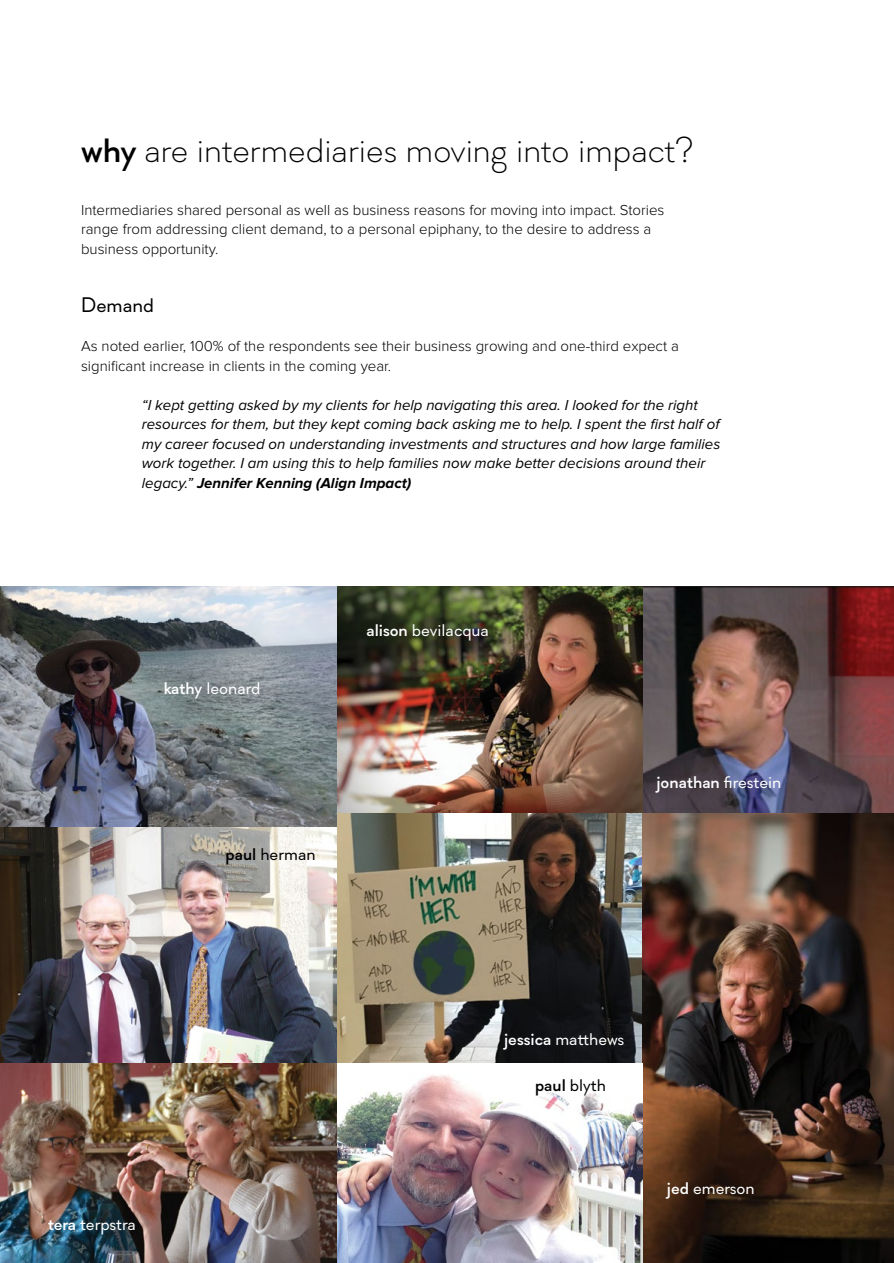
<style>
.page{position:relative;width:894px;height:1263px;background:#fff}
.page>*{position:absolute;margin:0;border:0;box-sizing:border-box;transform-origin:0 0}
.t1{font:300 36px "Soin Sans Pro";color:#000}
.t2{font:21px "Soin Sans Pro";color:#000}
.t3{font:18px "Soin Sans Pro";color:#fff}
.t4{font:18px "Soin Sans Pro";color:#000}
.t5{font:italic 15px/19.5px "Proxima Nova";color:#000}
.t6{font:300 15px/19.5px "Proxima Nova";color:#000}
.s1{font-weight:500}
.s2{font-weight:700}
</style>
<div class="page">
<img style="left:0;top:586px;width:893px;height:677px">
<h1 class="t1" style="left:81px;top:129px;width:614px"><span class="s1">why</span> are intermediaries moving into impact?</h1>
<p class="t6" style="left:81px;top:200px;width:584px">Intermediaries shared personal as well as business reasons for moving into impact. Stories range from addressing client demand, to a personal epiphany, to the desire to address a business opportunity.</p>
<h2 class="t2" style="left:81px;top:292px;width:75px">Demand</h2>
<p class="t6" style="left:81px;top:337px;width:599px">As noted earlier, 100% of the respondents see their business growing and one-third expect a significant increase in clients in the coming year.</p>
<p class="t5" style="left:142px;top:395px;width:579px">“I kept getting asked by my clients for help navigating this area. I looked for the right resources for them, but they kept coming back asking me to help. I spent the first half of my career focused on understanding investments and structures and how large families work together. I am using this to help families now make better decisions around their legacy.” <span class="s2">Jennifer Kenning (Align Impact)</span></p>
<p class="t3" style="left:164px;top:677px;width:98px"><span class="s1">kathy</span> leonard</p>
<p class="t3" style="left:366px;top:619px;width:124px"><span class="s1">alison</span> bevilacqua</p>
<p class="t4" style="left:225px;top:843px;width:91px"><span class="s1">paul</span> herman</p>
<p class="t3" style="left:656px;top:771px;width:126px"><span class="s1">jonathan</span> firestein</p>
<p class="t3" style="left:48px;top:1212px;width:89px"><span class="s1">tera</span> terpstra</p>
<p class="t3" style="left:504px;top:1028px;width:122px"><span class="s1">jessica</span> matthews</p>
<p class="t4" style="left:535px;top:1074px;width:72px"><span class="s1">paul</span> blyth</p>
<p class="t3" style="left:666px;top:1176px;width:89px"><span class="s1">jed</span> emerson</p>
</div>
